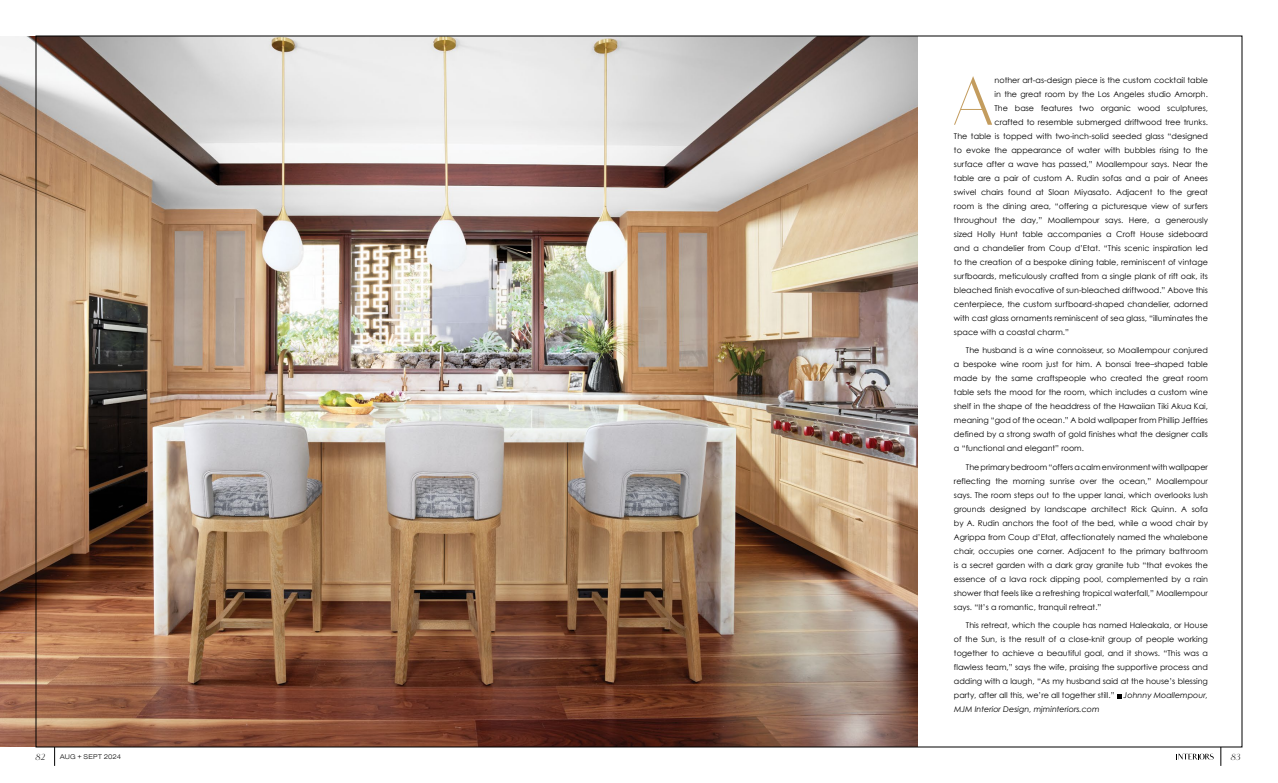
<style>
.page{position:relative;width:1278px;height:783px;background:#fff}
.page>*{position:absolute;margin:0;border:0;box-sizing:border-box;transform-origin:0 0}
.t1{font:69.9px "Vanitas";color:#c39c5e}
.t2{font:italic 9px "Vanitas";color:#000}
.t3{font:8px/14px "Century Gothic";color:#000;text-align:justify}
.t4{font:7px "Nimbus Sans Becker T Lig Ext";letter-spacing:.015em;color:#000}
.s1{font-style:italic}
</style>
<div class="page">
<img style="left:0;top:36px;width:918px;height:711px">
<svg style="left:1117px;top:694px;width:4px;height:4px"></svg>
<svg style="left:1221px;top:747px;width:1px;height:19px"></svg>
<svg style="left:54px;top:747px;width:1px;height:19px"></svg>
<svg style="left:1178px;top:753px;width:36px;height:7px"></svg>
<h1 class="t1" style="left:952px;top:59px;width:44px">A</h1>
<p class="t3" style="left:995px;top:73px;width:215px">nother art-as-design piece is the custom cocktail table</p>
<p class="t3" style="left:995px;top:87px;width:215px">in the great room by the Los Angeles studio Amorph.</p>
<p class="t3" style="left:995px;top:101px;width:215px">The base features two organic wood sculptures,</p>
<p class="t3" style="left:995px;top:115px;width:215px">crafted to resemble submerged driftwood tree trunks.</p>
<p class="t3" style="left:954px;top:129px;width:255px">The table is topped with two-inch-solid seeded glass “designed</p>
<p class="t3" style="left:954px;top:143px;width:256px">to evoke the appearance of water with bubbles rising to the</p>
<p class="t3" style="left:954px;top:157px;width:256px">surface after a wave has passed,” Moallempour says. Near the</p>
<p class="t3" style="left:954px;top:171px;width:256px">table are a pair of custom A. Rudin sofas and a pair of Anees</p>
<p class="t3" style="left:954px;top:185px;width:255px">swivel chairs found at Sloan Miyasato. Adjacent to the great</p>
<p class="t3" style="left:954px;top:199px;width:256px">room is the dining area, “offering a picturesque view of surfers</p>
<p class="t3" style="left:954px;top:213px;width:255px">throughout the day,” Moallempour says. Here, a generously</p>
<p class="t3" style="left:954px;top:227px;width:256px">sized Holly Hunt table accompanies a Croft House sideboard</p>
<p class="t3" style="left:954px;top:241px;width:256px">and a chandelier from Coup d’Etat. “This scenic inspiration led</p>
<p class="t3" style="left:954px;top:255px;width:256px">to the creation of a bespoke dining table, reminiscent of vintage</p>
<p class="t3" style="left:954px;top:269px;width:256px">surfboards, meticulously crafted from a single plank of rift oak, its</p>
<p class="t3" style="left:954px;top:283px;width:256px">bleached finish evocative of sun-bleached driftwood.” Above this</p>
<p class="t3" style="left:954px;top:297px;width:256px">centerpiece, the custom surfboard-shaped chandelier, adorned</p>
<p class="t3" style="left:954px;top:311px;width:256px">with cast glass ornaments reminiscent of sea glass, “illuminates the</p>
<p class="t3" style="left:954px;top:325px;width:117px">space with a coastal charm.”</p>
<p class="t3" style="left:954px;top:343px;width:256px;text-indent:12px">The husband is a wine connoisseur, so Moallempour conjured a bespoke wine room just for him. A bonsai tree–shaped table made by the same craftspeople who created the great room table sets the mood for the room, which includes a custom wine shelf in the shape of the headdress of the Hawaiian Tiki Akua Kai, meaning “god of the ocean.” A bold wallpaper from Phillip Jeffries defined by a strong swath of gold finishes what the designer calls a “functional and elegant” room.</p>
<p class="t3" style="left:954px;top:460px;width:256px;text-indent:12px">The primary bedroom “offers a calm environment with wallpaper reflecting the morning sunrise over the ocean,” Moallempour says. The room steps out to the upper lanai, which overlooks lush grounds designed by landscape architect Rick Quinn. A sofa by A. Rudin anchors the foot of the bed, while a wood chair by Agrippa from Coup d’Etat, affectionately named the whalebone chair, occupies one corner. Adjacent to the primary bathroom is a secret garden with a dark gray granite tub “that evokes the essence of a lava rock dipping pool, complemented by a rain shower that feels like a refreshing tropical waterfall,” Moallempour says. “It’s a romantic, tranquil retreat.”</p>
<p class="t3" style="left:954px;top:618px;width:256px;text-indent:12px">This retreat, which the couple has named Haleakala, or House of the Sun, is the result of a close-knit group of people working together to achieve a beautiful goal, and it shows. “This was a flawless team,” says the wife, praising the supportive process and adding with a laugh, “As my husband said at the house’s blessing party, after all this, we’re all together still.” <span class="s1">Johnny Moallempour, MJM Interior Design, mjminteriors.com</span></p>
<p class="t2" style="left:35px;top:751px;width:13px">82</p>
<p class="t4" style="left:60px;top:753px;width:63px">AUG + SEPT 2024</p>
<p class="t2" style="left:1231px;top:752px;width:13px">83</p>
</div>
